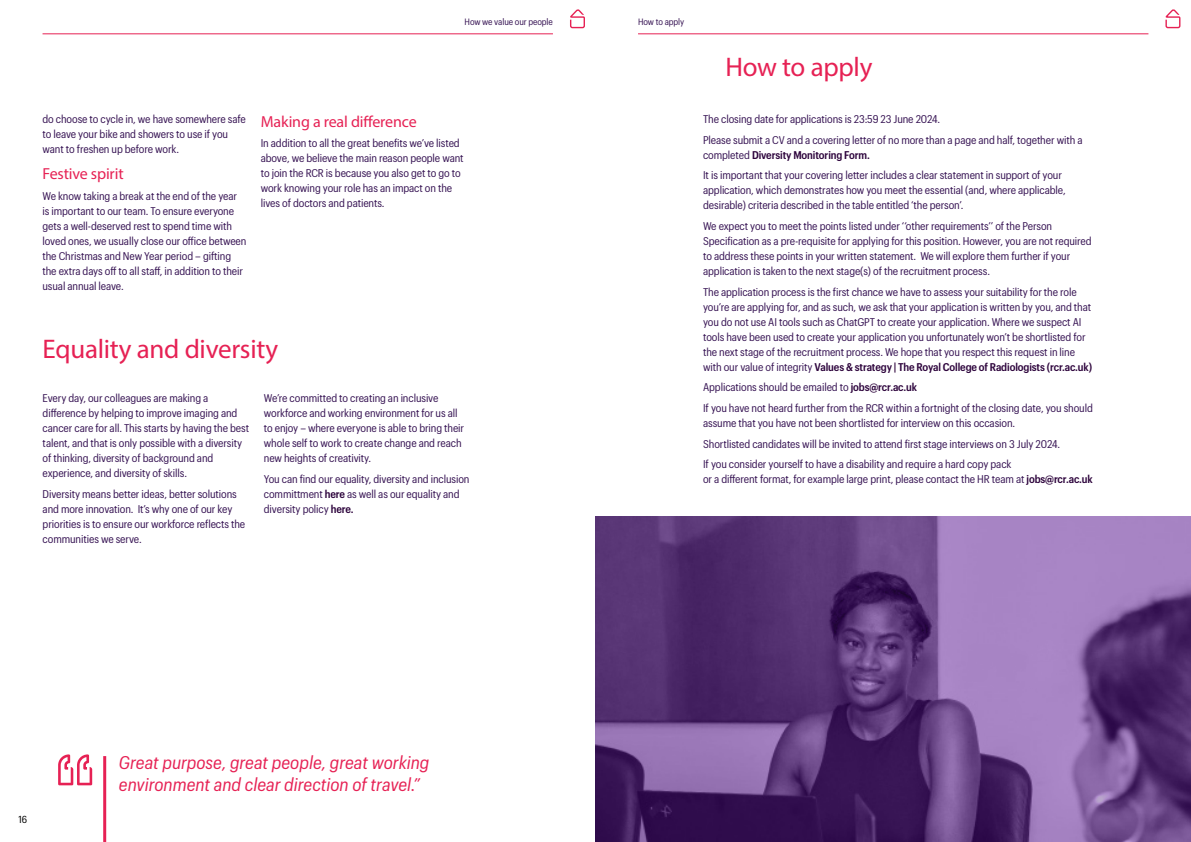
<style>
.page{position:relative;width:1191px;height:842px;background:#fff}
.page>*{position:absolute;margin:0;border:0;box-sizing:border-box;transform-origin:0 0}
.t1{font:27px "Myriad Pro";letter-spacing:-.01em;color:#e62154}
.t2{font:italic 18px/21.6px "Graphik Compact";color:#e62154}
.t3{font:16px "Myriad Pro";letter-spacing:-.01em;color:#e62154}
.t4{font:11px/15px "Graphik Compact";letter-spacing:-.01em;color:#361353}
.t5{font:10px "Graphik Compact";color:#000}
.t6{font:9px "Graphik Compact";letter-spacing:-.01em;color:#361353}
.s1{font-weight:600;color:#2e053d}
</style>
<div class="page">
<hr style="left:43px;top:33px;width:510px;height:1px;background:#e62154">
<hr style="left:638px;top:33px;width:510px;height:1px;background:#e62154">
<svg style="left:58px;top:754px;width:34px;height:31px"></svg>
<hr style="left:103px;top:756px;width:3px;height:86px;background:#e62154">
<svg style="left:570px;top:9px;width:15px;height:20px"></svg>
<svg style="left:1165px;top:9px;width:16px;height:20px"></svg>
<img style="left:595px;top:516px;width:596px;height:326px">
<p class="t6" style="left:464px;top:16px;width:90px">How we value our people</p>
<p class="t4" style="left:43px;top:110px;width:205px">do choose to cycle in, we have somewhere safe to leave your bike and showers to use if you want to freshen up before work.</p>
<h3 class="t3" style="left:43px;top:164px;width:83px">Festive spirit</h3>
<p class="t4" style="left:43px;top:187px;width:205px">We know taking a break at the end of the year is important to our team. To ensure everyone gets a well-deserved rest to spend time with loved ones, we usually close our office between the Christmas and New Year period – gifting the extra days off to all staff, in addition to their usual annual leave.</p>
<h3 class="t3" style="left:261px;top:111px;width:157px">Making a real difference</h3>
<p class="t4" style="left:261px;top:135px;width:204px">In addition to all the great benefits we’ve listed above, we believe the main reason people want to join the RCR is because you also get to go to work knowing your role has an impact on the lives of doctors and patients.</p>
<h1 class="t1" style="left:43px;top:332px;width:237px">Equality and diversity</h1>
<p class="t4" style="left:43px;top:390px;width:208px">Every day, our colleagues are making a difference by helping to improve imaging and cancer care for all. This starts by having the best talent, and that is only possible with a diversity of thinking, diversity of background and experience, and diversity of skills.</p>
<p class="t4" style="left:43px;top:485px;width:204px">Diversity means better ideas, better solutions and more innovation. It’s why one of our key priorities is to ensure our workforce reflects the communities we serve.</p>
<p class="t4" style="left:264px;top:390px;width:202px">We’re committed to creating an inclusive workforce and working environment for us all to enjoy – where everyone is able to bring their whole self to work to create change and reach new heights of creativity.</p>
<p class="t4" style="left:264px;top:470px;width:207px">You can find our equality, diversity and inclusion committment <span class="s1">here</span> as well as our equality and diversity policy <span class="s1">here.</span></p>
<p class="t5" style="left:18px;top:812px;width:10px">16</p>
<h2 class="t2" style="left:119px;top:750px;width:312px">Great purpose, great people, great working environment and clear direction of travel.”</h2>
<p class="t6" style="left:638px;top:15px;width:48px">How to apply</p>
<h1 class="t1" style="left:725px;top:50px;width:149px">How to apply</h1>
<p class="t4" style="left:703px;top:108px;width:381px;line-height:20.7px">The closing date for applications is 23:59 23 June 2024.<br>Please submit a CV and a covering letter of no more than a page and half, together with a</p>
<p class="t4" style="left:703px;top:143px;width:360px;line-height:20.7px">completed <span class="s1">Diversity Monitoring Form.<br></span>It is important that your covering letter includes a clear statement in support of your</p>
<p class="t4" style="left:703px;top:182px;width:364px">application, which demonstrates how you meet the essential (and, where applicable, desirable) criteria described in the table entitled ‘the person’.</p>
<p class="t4" style="left:703px;top:218px;width:390px">We expect you to meet the points listed under ‘‘other requirements’’ of the Person Specification as a pre-requisite for applying for this position. However, you are not required to address these points in your written statement. We will explore them further if your application is taken to the next stage(s) of the recruitment process.</p>
<p class="t4" style="left:703px;top:283px;width:390px">The application process is the first chance we have to assess your suitability for the role you’re are applying for, and as such, we ask that your application is written by you, and that you do not use AI tools such as ChatGPT to create your application. Where we suspect AI tools have been used to create your application you unfortunately won’t be shortlisted for the next stage of the recruitment process. We hope that you respect this request in line with our value of integrity <span class="s1">Values &amp; strategy | The Royal College of Radiologists (rcr.ac.uk)</span></p>
<p class="t4" style="left:703px;top:376px;width:391px;line-height:20.7px">Applications should be emailed to <span class="s1">jobs@rcr.ac.uk<br></span>If you have not heard further from the RCR within a fortnight of the closing date, you should</p>
<p class="t4" style="left:703px;top:412px;width:358px;line-height:20.7px">assume that you have not been shortlisted for interview on this occasion.<br>Shortlisted candidates will be invited to attend first stage interviews on 3 July 2024.<br>If you consider yourself to have a disability and require a hard copy pack</p>
<p class="t4" style="left:703px;top:471px;width:391px">or a different format, for example large print, please contact the HR team at <span class="s1">jobs@rcr.ac.uk</span></p>
</div>
